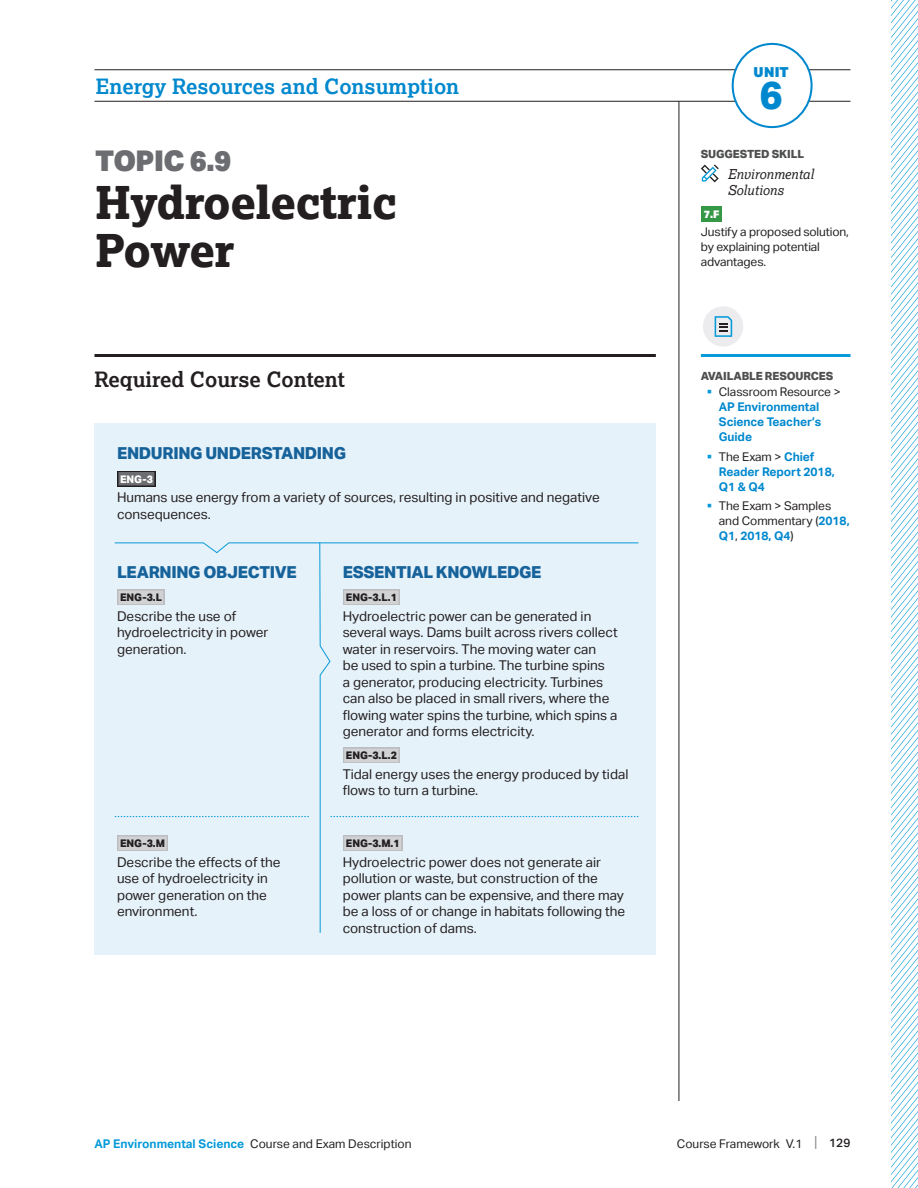
<style>
.page{position:relative;width:918px;height:1188px;background:#fff}
.page>*{position:absolute;margin:0;border:0;box-sizing:border-box;transform-origin:0 0}
.t1{font:800 45px/48px "Lexia";letter-spacing:-.01em;color:#231f20}
.t2{font:800 39.3px "Aktiv Grotesk";color:#0088ce}
.t3{font:900 28.5px "Aktiv Grotesk";letter-spacing:-.02em;color:#6c6d70}
.t4{font:700 21px "Lexia";color:#0088ce}
.t5{font:700 21px "Lexia";color:#231f20}
.t6{font:800 16.5px "Aktiv Grotesk";letter-spacing:-.02em;color:#16629a}
.t7{font:900 13.8px "Aktiv Grotesk";color:#0088ce}
.t8{font:13.5px/16.5px "Aktiv Grotesk";color:#231f20}
.t9{font:italic 13.5px/16.5px "Lexia";color:#231f20}
.t10{font:12px/15px "Aktiv Grotesk";letter-spacing:-.01em;color:#231f20}
.t11{font:700 12px/15px "Aktiv Grotesk";letter-spacing:-.005em;color:#0088ce}
.t12{font:800 11.25px "Aktiv Grotesk";letter-spacing:-.01em;color:#4e4f50}
.t13{font:800 10.5px "Aktiv Grotesk";color:#231f20}
.t14{font:800 10.5px "Aktiv Grotesk";color:#fff}
.t15{font:900 10.5px "Aktiv Grotesk";color:#fff}
.s1{color:#069ad9}
.s2{font-weight:400;color:#231f20}
.s3{font-weight:700;color:#0088ce}
.s4{font-weight:700;color:#069ad9}
.s5{font-size:15px;color:#808285}
.s6{font-weight:500}
</style>
<div class="page">
<hr style="left:94px;top:69px;width:756px;height:1px;background:#231f20">
<hr style="left:94px;top:101px;width:756px;height:1px;background:#231f20">
<div style="left:733px;top:44px;width:79px;height:83px;background:#fff;border-radius:50%"></div>
<div style="left:732px;top:43px;width:81px;height:85px;border:2px solid #0088ce;border-radius:50%"></div>
<hr style="left:679px;top:101px;width:1px;height:1000px;background:#231f20">
<hr style="left:94px;top:354px;width:562px;height:3px;background:#231f20">
<div style="left:703px;top:306px;width:40px;height:41px;background:#ececee;border-radius:50%"></div>
<svg style="left:715px;top:316px;width:17px;height:21px"></svg>
<hr style="left:701px;top:354px;width:149px;height:3px;background:#069ad9">
<div style="left:701px;top:206px;width:21px;height:15px;background:#359847"></div>
<svg style="left:701px;top:164px;width:18px;height:18px"></svg>
<div style="left:94px;top:542px;width:227px;height:276px;background:#e6f2fa"></div>
<div style="left:94px;top:423px;width:562px;height:119px;background:#e6f2fa"></div>
<div style="left:117px;top:471px;width:39px;height:16px;background:#474547"></div>
<div style="left:118px;top:472px;width:36px;height:13px;background:#6c6d70"></div>
<div style="left:320px;top:542px;width:336px;height:276px;background:#e6f2fa"></div>
<div style="left:94px;top:816px;width:226px;height:139px;background:#e6f2fa"></div>
<div style="left:320px;top:816px;width:336px;height:139px;background:#e6f2fa"></div>
<svg style="left:114px;top:542px;width:525px;height:391px"></svg>
<svg style="left:891px;top:0;width:27px;height:1188px"></svg>
<h3 class="t4" style="left:96px;top:73px;width:365px">Energy Resources and Consumption</h3>
<h3 class="t3" style="left:95px;top:143px;width:138px">TOPIC 6.9</h3>
<h1 class="t1" style="left:95px;top:178px;width:304px">Hydroelectric<br>Power</h1>
<h3 class="t5" style="left:94px;top:366px;width:252px">Required Course Content</h3>
<p class="t6" style="left:117px;top:442px;width:231px">ENDURING UNDERSTANDING</p>
<p class="t14" style="left:120px;top:472px;width:34px">ENG-3</p>
<p class="t8" style="left:117px;top:489px;width:484px">Humans use energy from a variety of sources, resulting in positive and negative consequences.</p>
<p class="t6" style="left:117px;top:562px;width:181px">LEARNING OBJECTIVE</p>
<p class="t13" style="left:120px;top:591px;width:43px">ENG-3.L</p>
<p class="t8" style="left:117px;top:608px;width:153px">Describe the use of hydroelectricity in power generation.</p>
<p class="t13" style="left:120px;top:837px;width:46px">ENG-3.M</p>
<p class="t8" style="left:117px;top:854px;width:165px">Describe the effects of the use of hydroelectricity in power generation on the environment.</p>
<p class="t6" style="left:343px;top:562px;width:200px">ESSENTIAL KNOWLEDGE</p>
<p class="t13" style="left:346px;top:591px;width:53px">ENG-3.L.1</p>
<p class="t8" style="left:343px;top:608px;width:277px">Hydroelectric power can be generated in several ways. Dams built across rivers collect water in reservoirs. The moving water can<br>be used to spin a turbine. The turbine spins<br>a generator, producing electricity. Turbines can also be placed in small rivers, where the flowing water spins the turbine, which spins a generator and forms electricity.</p>
<p class="t13" style="left:346px;top:749px;width:53px">ENG-3.L.2</p>
<p class="t8" style="left:343px;top:766px;width:287px">Tidal energy uses the energy produced by tidal flows to turn a turbine.</p>
<p class="t13" style="left:346px;top:837px;width:55px">ENG-3.M.1</p>
<p class="t8" style="left:343px;top:854px;width:284px">Hydroelectric power does not generate air pollution or waste, but construction of the power plants can be expensive, and there may be a loss of or change in habitats following the construction of dams.</p>
<p class="t7" style="left:754px;top:63px;width:37px">UNIT</p>
<h2 class="t2" style="left:760px;top:70px;width:25px">6</h2>
<p class="t12" style="left:701px;top:146px;width:105px">SUGGESTED SKILL</p>
<p class="t9" style="left:728px;top:165px;width:87px">Environmental<br>Solutions</p>
<p class="t15" style="left:704px;top:207px;width:17px">7.F</p>
<p class="t10" style="left:701px;top:224px;width:150px">Justify a proposed solution, by explaining potential advantages.</p>
<p class="t12" style="left:701px;top:369px;width:134px">AVAILABLE RESOURCES</p>
<p class="t11" style="left:719px;top:385px;width:123px;text-indent:-12px"><span class="s1">▪</span> <span class="s2">Classroom Resource &gt;<br></span>AP Environmental<br>Science Teacher’s<br>Guide</p>
<p class="t11" style="left:719px;top:449px;width:117px;text-indent:-12px"><span class="s1">▪</span> <span class="s2">The Exam &gt;</span> Chief<br>Reader Report 2018,<br>Q1 &amp; Q4</p>
<p class="t10" style="left:719px;top:499px;width:132px;text-indent:-12px"><span class="s1">▪</span> The Exam &gt; Samples and Commentary (<span class="s3">2018,<br>Q1</span>, <span class="s3">2018, Q4</span>)</p>
<p class="t10" style="left:94px;top:1136px;width:319px"><span class="s4">AP Environmental Science</span> Course and Exam Description</p>
<p class="t10" style="left:677px;top:1136px;width:175px">Course Framework V.1 <span class="s5">|</span> <span class="s6">129</span></p>
</div>
